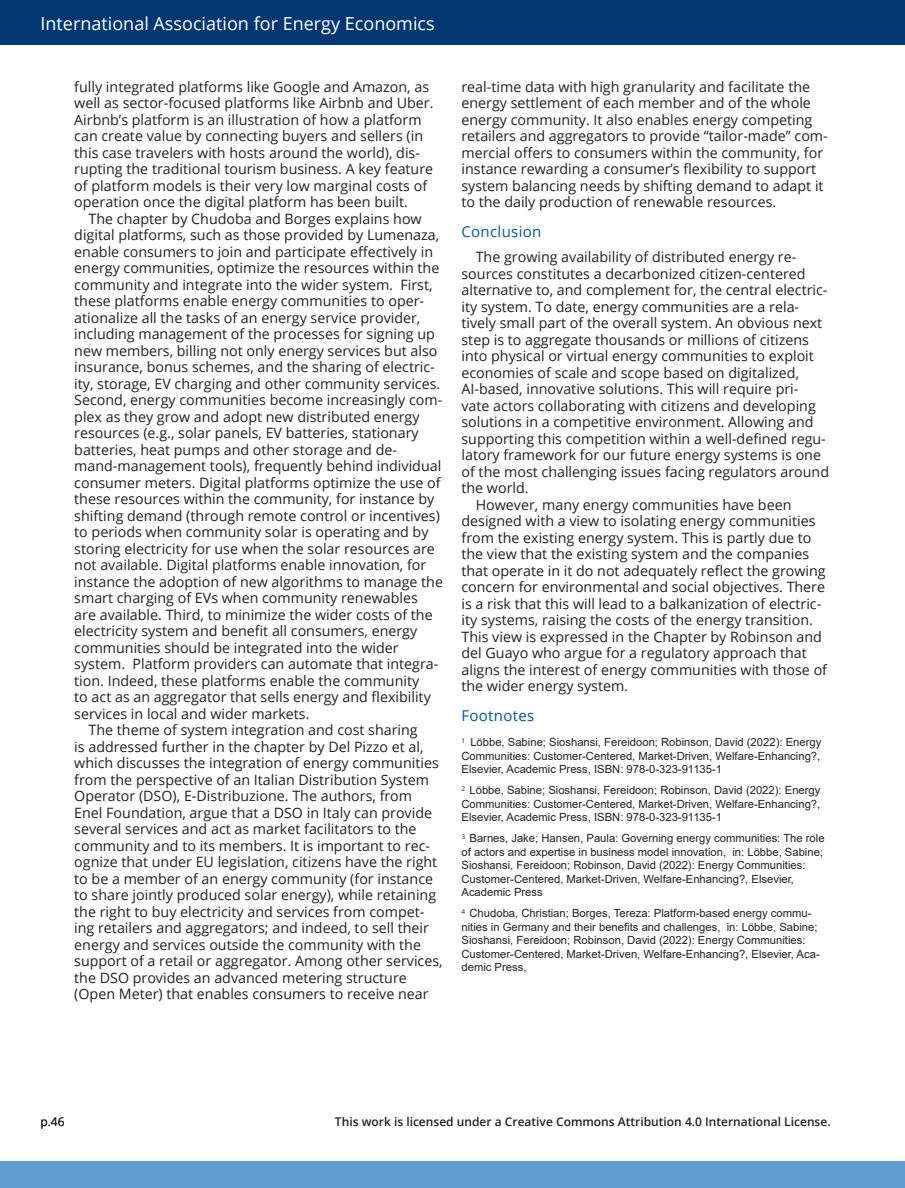
<style>
.page{position:relative;width:905px;height:1188px;background:#fff}
.page>*{position:absolute;margin:0;border:0;box-sizing:border-box;transform-origin:0 0}
.t1{font:18px "Open Sans";color:#fff}
.Heading_NEW{font:15px "Open Sans";letter-spacing:.02em;color:#0155a5}
.Body_Text_NEW{font:14.25px/16.5px "Open Sans";color:#231f20}
.t2{font:600 12px "Open Sans";color:#231f20}
.t3{font:12px "Open Sans";color:#231f20}
.Footnotes___References_NEW{font:11.25px/13.5px "Arial";color:#231f20;text-align:justify}
</style>
<div class="page">
<div style="left:0;top:0;width:904px;height:45px;background:#013874"></div>
<div style="left:0;top:1161px;width:904px;height:27px;background:#639dd4"></div>
<p class="t1" style="left:40px;top:11px;width:396px">International Association for Energy Economics</p>
<p class="Body_Text_NEW" style="left:74px;top:78px;width:361px">fully integrated platforms like Google and Amazon, as well as sector-focused platforms like Airbnb and Uber.<br>Airbnb’s platform is an illustration of how a platform can create value by connecting buyers and sellers (in this case travelers with hosts around the world), dis&shy;rupting the traditional tourism business. A key feature of platform models is their very low marginal costs of operation once the digital platform has been built.</p>
<p class="Body_Text_NEW" style="left:74px;top:210px;width:370px;text-indent:14px">The chapter by Chudoba and Borges explains how digital platforms, such as those provided by Lumenaza, enable consumers to join and participate effectively in energy communities, optimize the resources within the community and integrate into the wider system. First, these platforms enable energy communities to oper&shy;ationalize all the tasks of an energy service provider, including management of the processes for signing up new members, billing not only energy services but also insurance, bonus schemes, and the sharing of electric&shy;ity, storage, EV charging and other community services.<br>Second, energy communities become increasingly com&shy;plex as they grow and adopt new distributed energy resources (e.g., solar panels, EV batteries, stationary batteries, heat pumps and other storage and de&shy;mand-management tools), frequently behind individual consumer meters. Digital platforms optimize the use of these resources within the community, for instance by shifting demand (through remote control or incentives) to periods when community solar is operating and by storing electricity for use when the solar resources are not available. Digital platforms enable innovation, for instance the adoption of new algorithms to manage the smart charging of EVs when community renewables are available. Third, to minimize the wider costs of the electricity system and benefit all consumers, energy communities should be integrated into the wider system. Platform providers can automate that integra&shy;tion. Indeed, these platforms enable the community<br>to act as an aggregator that sells energy and flexibility services in local and wider markets.</p>
<p class="Body_Text_NEW" style="left:74px;top:722px;width:370px;text-indent:14px">The theme of system integration and cost sharing<br>is addressed further in the chapter by Del Pizzo et al, which discusses the integration of energy communities from the perspective of an Italian Distribution System Operator (DSO), E-Distribuzione. The authors, from Enel Foundation, argue that a DSO in Italy can provide several services and act as market facilitators to the community and to its members. It is important to rec&shy;ognize that under EU legislation, citizens have the right to be a member of an energy community (for instance to share jointly produced solar energy), while retaining the right to buy electricity and services from compet&shy;ing retailers and aggregators; and indeed, to sell their energy and services outside the community with the support of a retail or aggregator. Among other services, the DSO provides an advanced metering structure (Open Meter) that enables consumers to receive near</p>
<p class="Body_Text_NEW" style="left:461px;top:78px;width:368px">real-time data with high granularity and facilitate the energy settlement of each member and of the whole energy community. It also enables energy competing retailers and aggregators to provide “tailor-made” com&shy;mercial offers to consumers within the community, for instance rewarding a consumer’s flexibility to support system balancing needs by shifting demand to adapt it to the daily production of renewable resources.</p>
<p class="Heading_NEW" style="left:461px;top:221px;width:81px">Conclusion</p>
<p class="Body_Text_NEW" style="left:461px;top:249px;width:369px;text-indent:14px">The growing availability of distributed energy re&shy;sources constitutes a decarbonized citizen-centered alternative to, and complement for, the central electric&shy;ity system. To date, energy communities are a rela&shy;tively small part of the overall system. An obvious next step is to aggregate thousands or millions of citizens into physical or virtual energy communities to exploit economies of scale and scope based on digitalized, AI-based, innovative solutions. This will require pri&shy;vate actors collaborating with citizens and developing solutions in a competitive environment. Allowing and supporting this competition within a well-defined regu&shy;latory framework for our future energy systems is one of the most challenging issues facing regulators around the world.</p>
<p class="Body_Text_NEW" style="left:461px;top:496px;width:367px;text-indent:14px">However, many energy communities have been designed with a view to isolating energy communities from the existing energy system. This is partly due to the view that the existing system and the companies that operate in it do not adequately reflect the growing concern for environmental and social objectives. There is a risk that this will lead to a balkanization of electric&shy;ity systems, raising the costs of the energy transition.<br>This view is expressed in the Chapter by Robinson and del Guayo who argue for a regulatory approach that aligns the interest of energy communities with those of the wider energy system.</p>
<p class="Heading_NEW" style="left:461px;top:705px;width:74px">Footnotes</p>
<p class="Footnotes___References_NEW" style="left:461px;top:736px;width:361px"><sup>1</sup> Löbbe, Sabine; Sioshansi, Fereidoon; Robinson, David (2022): Energy Communities: Customer-Centered, Market-Driven, Welfare-Enhancing?, Elsevier, Academic Press, ISBN: 978-0-323-91135-1</p>
<p class="Footnotes___References_NEW" style="left:461px;top:784px;width:360px"><sup>2</sup> Löbbe, Sabine; Sioshansi, Fereidoon; Robinson, David (2022): Energy Communities: Customer-Centered, Market-Driven, Welfare-Enhancing?, Elsevier, Academic Press, ISBN: 978-0-323-91135-1</p>
<p class="Footnotes___References_NEW" style="left:461px;top:832px;width:364px;text-align:left"><sup>3</sup> Barnes, Jake; Hansen, Paula: Governing energy communities: The role of actors and expertise in business model innovation, in: Löbbe, Sabine; Sioshansi, Fereidoon; Robinson, David (2022): Energy Communities:<br>Customer-Centered, Market-Driven, Welfare-Enhancing?, Elsevier, Academic Press</p>
<p class="Footnotes___References_NEW" style="left:461px;top:907px;width:360px;text-align:left"><sup>4</sup> Chudoba, Christian; Borges, Tereza: Platform-based energy commu&shy;nities in Germany and their benefits and challenges, in: Löbbe, Sabine; Sioshansi, Fereidoon; Robinson, David (2022): Energy Communities:<br>Customer-Centered, Market-Driven, Welfare-Enhancing?, Elsevier, Aca&shy;demic Press,</p>
<p class="t3" style="left:40px;top:1114px;width:26px">p.46</p>
<p class="t2" style="left:335px;top:1114px;width:497px">This work is licensed under a Creative Commons Attribution 4.0 International License.</p>
</div>
